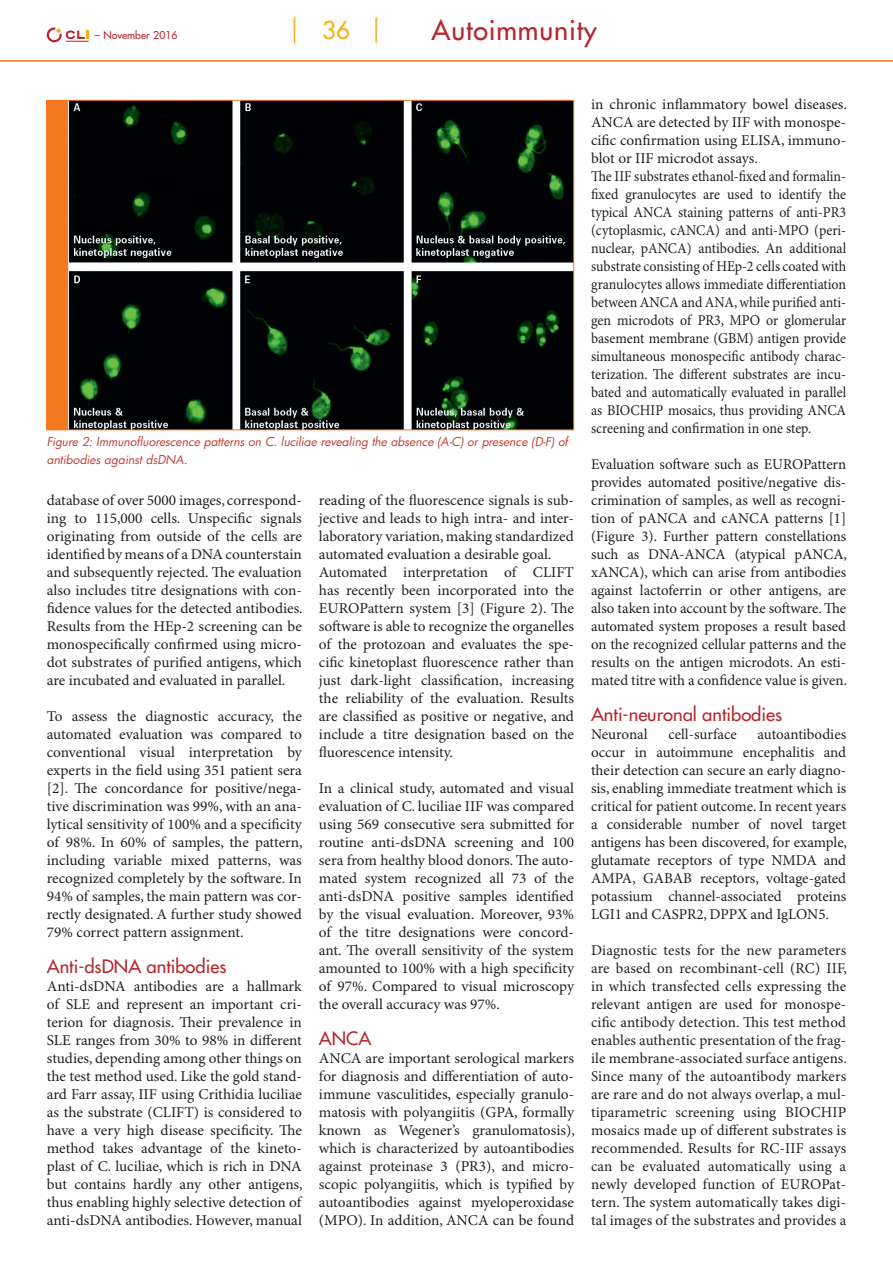
<style>
.page{position:relative;width:893px;height:1263px;background:#fff}
.page>*{position:absolute;margin:0;border:0;box-sizing:border-box;transform-origin:0 0}
.t1{font:27px "Futura";letter-spacing:.03em;color:#b7282e}
.t2{font:24px "Futura";color:#faaf18}
.t3{font:18px "Futura";color:#b7282e}
.t4{font:15px/18px "Minion Pro";color:#231f20;text-align:justify}
.t5{font:italic 12px/18px "Futura";color:#bd3f37}
.t6{font:10.5px "Futura";color:#b7282e}
</style>
<div class="page">
<svg style="left:47px;top:27px;width:42px;height:15px"></svg>
<hr style="left:0;top:60px;width:893px;height:2px;background:#f47921">
<svg style="left:294px;top:17px;width:1px;height:26px"></svg>
<hr style="left:375px;top:17px;width:2px;height:26px;background:#faaf18">
<img style="left:70px;top:102px;width:502px;height:326px">
<div style="left:47px;top:100px;width:21px;height:330px;background:#f47921"></div>
<p class="t6" style="left:95px;top:30px;width:84px">– November 2016</p>
<h2 class="t2" style="left:322px;top:18px;width:29px">36</h2>
<h1 class="t1" style="left:432px;top:17px;width:167px">Autoimmunity</h1>
<p class="t5" style="left:47px;top:434px;width:523px">Figure 2: Immunofluorescence patterns on C. luciliae revealing the absence (A-C) or presence (D-F) of antibodies against dsDNA.</p>
<p class="t4" style="left:47px;top:493px;width:257px">database of over 5000 images, correspond&shy;ing to 115,000 cells. Unspecific signals originating from outside of the cells are identified by means of a DNA counterstain and subsequently rejected. The evaluation also includes titre designations with con&shy;fidence values for the detected antibodies.<br>Results from the HEp-2 screening can be monospecifically confirmed using micro&shy;dot substrates of purified antigens, which are incubated and evaluated in parallel.</p>
<p class="t4" style="left:47px;top:709px;width:257px">To assess the diagnostic accuracy, the automated evaluation was compared to conventional visual interpretation by experts in the field using 351 patient sera [2]. The concordance for positive/nega&shy;tive discrimination was 99%, with an ana&shy;lytical sensitivity of 100% and a specificity of 98%. In 60% of samples, the pattern, including variable mixed patterns, was recognized completely by the software. In 94% of samples, the main pattern was cor&shy;rectly designated. A further study showed 79% correct pattern assignment.</p>
<p class="t3" style="left:47px;top:958px;width:181px">Anti-dsDNA antibodies</p>
<p class="t4" style="left:47px;top:979px;width:257px">Anti-dsDNA antibodies are a hallmark of SLE and represent an important cri&shy;terion for diagnosis. Their prevalence in SLE ranges from 30% to 98% in different studies, depending among other things on the test method used. Like the gold stand&shy;ard Farr assay, IIF using Crithidia luciliae as the substrate (CLIFT) is considered to have a very high disease specificity. The method takes advantage of the kineto&shy;plast of C. luciliae, which is rich in DNA but contains hardly any other antigens, thus enabling highly selective detection of anti-dsDNA antibodies. However, manual</p>
<p class="t4" style="left:319px;top:493px;width:257px;text-align:left">reading of the fluorescence signals is sub&shy;jective and leads to high intra- and inter&shy;laboratory variation, making standardized automated evaluation a desirable goal.<br>Automated interpretation of CLIFT has recently been incorporated into the EUROPattern system [3] (Figure 2). The software is able to recognize the organelles of the protozoan and evaluates the spe&shy;cific kinetoplast fluorescence rather than just dark-light classification, increasing the reliability of the evaluation. Results are classified as positive or negative, and include a titre designation based on the fluorescence intensity.</p>
<p class="t4" style="left:319px;top:781px;width:257px">In a clinical study, automated and visual evaluation of C. luciliae IIF was compared using 569 consecutive sera submitted for routine anti-dsDNA screening and 100 sera from healthy blood donors. The auto&shy;mated system recognized all 73 of the anti-dsDNA positive samples identified by the visual evaluation. Moreover, 93% of the titre designations were concord&shy;ant. The overall sensitivity of the system amounted to 100% with a high specificity of 97%. Compared to visual microscopy the overall accuracy was 97%.</p>
<p class="t3" style="left:319px;top:1030px;width:54px">ANCA</p>
<p class="t4" style="left:319px;top:1051px;width:257px">ANCA are important serological markers for diagnosis and differentiation of auto&shy;immune vasculitides, especially granulo&shy;matosis with polyangiitis (GPA, formally known as Wegener’s granulomatosis), which is characterized by autoantibodies against proteinase 3 (PR3), and micro&shy;scopic polyangiitis, which is typified by autoantibodies against myeloperoxidase (MPO). In addition, ANCA can be found</p>
<p class="t4" style="left:591px;top:97px;width:257px;text-align:left">in chronic inflammatory bowel diseases.<br>ANCA are detected by IIF with monospe&shy;cific confirmation using ELISA, immuno&shy;blot or IIF microdot assays.<br>The IIF substrates ethanol-fixed and formalin&shy;fixed granulocytes are used to identify the typical ANCA staining patterns of anti-PR3 (cytoplasmic, cANCA) and anti-MPO (peri&shy;nuclear, pANCA) antibodies. An additional substrate consisting of HEp-2 cells coated with granulocytes allows immediate differentiation between ANCA and ANA, while purified anti&shy;gen microdots of PR3, MPO or glomerular basement membrane (GBM) antigen provide simultaneous monospecific antibody charac&shy;terization. The different substrates are incu&shy;bated and automatically evaluated in parallel as BIOCHIP mosaics, thus providing ANCA screening and confirmation in one step.</p>
<p class="t4" style="left:591px;top:457px;width:257px">Evaluation software such as EUROPattern provides automated positive/negative dis&shy;crimination of samples, as well as recogni&shy;tion of pANCA and cANCA patterns [1] (Figure 3). Further pattern constellations such as DNA-ANCA (atypical pANCA, xANCA), which can arise from antibodies against lactoferrin or other antigens, are also taken into account by the software. The automated system proposes a result based on the recognized cellular patterns and the results on the antigen microdots. An esti&shy;mated titre with a confidence value is given.</p>
<p class="t3" style="left:591px;top:706px;width:193px">Anti-neuronal antibodies</p>
<p class="t4" style="left:591px;top:727px;width:58px">Neuronal</p>
<p class="t4" style="left:668px;top:727px;width:70px">cell-surface</p>
<p class="t4" style="left:591px;top:727px;width:257px;text-indent:167px">autoantibodies occur in autoimmune encephalitis and their detection can secure an early diagno&shy;sis, enabling immediate treatment which is critical for patient outcome. In recent years a considerable number of novel target antigens has been discovered, for example, glutamate receptors of type NMDA and AMPA, GABAB receptors, voltage-gated potassium channel-associated proteins LGI1 and CASPR2, DPPX and IgLON5.</p>
<p class="t4" style="left:591px;top:943px;width:257px">Diagnostic tests for the new parameters are based on recombinant-cell (RC) IIF, in which transfected cells expressing the relevant antigen are used for monospe&shy;cific antibody detection. This test method enables authentic presentation of the frag&shy;ile membrane-associated surface antigens.<br>Since many of the autoantibody markers are rare and do not always overlap, a mul&shy;tiparametric screening using BIOCHIP mosaics made up of different substrates is recommended. Results for RC-IIF assays can be evaluated automatically using a newly developed function of EUROPat&shy;tern. The system automatically takes digi&shy;tal images of the substrates and provides a</p>
</div>
